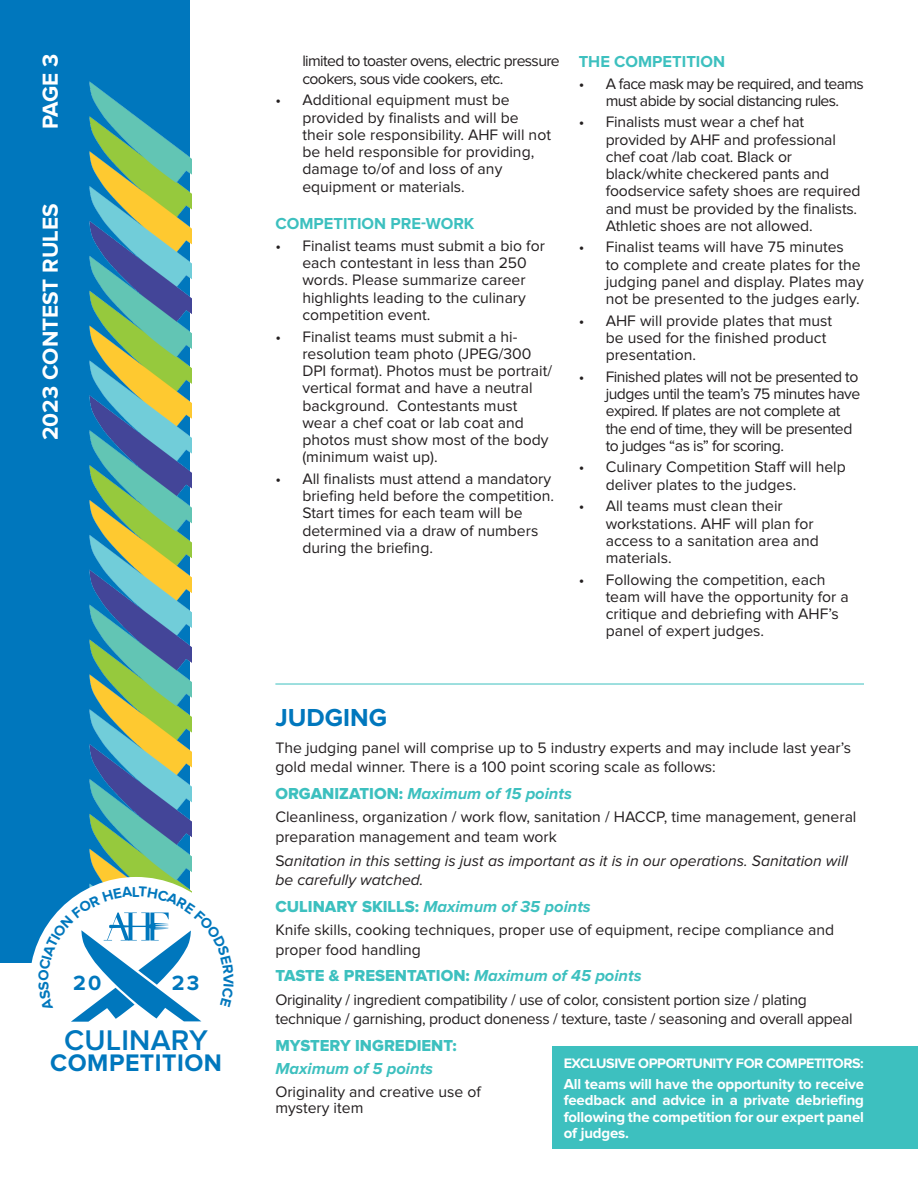
<style>
.page{position:relative;width:918px;height:1188px;background:#fff}
.page>*{position:absolute;margin:0;border:0;box-sizing:border-box;transform-origin:0 0}
.t1{font:600 29.4px "Proxima Nova";letter-spacing:.01em;color:#0077bd}
.t2{font:700 25.5px "Proxima Nova";color:#0077bd}
.t3{font:700 24.75px "Proxima Nova";letter-spacing:.02em;color:#0077bd}
.t4{font:700 22.5px "Proxima Nova";color:#fff}
.t5{font:700 21.3px "Proxima Nova";color:#0077bd}
.t6{font:italic 700 16.5px "Proxima Nova";color:#3dc0bf}
.t7{font:16.5px "Proxima Nova Extrabld";color:#3dc0bf}
.t8{font:700 16.5px "Proxima Nova";color:#3dc0bf}
.t9{font:15.75px/17.2px "Proxima Nova";color:#231f20}
.t10{font:15.75px/17.2px "Proxima Nova";letter-spacing:-.03em;color:#231f20}
.t11{font:15.75px/19.5px "Proxima Nova";letter-spacing:-.02em;color:#231f20}
.t12{font:15.75px/17.2px "Proxima Nova";letter-spacing:-.04em;color:#231f20}
.t13{font:italic 15.75px/19.5px "Proxima Nova";color:#231f20}
.t14{font:700 15px/16.5px "Proxima Nova";letter-spacing:-.01em;color:#fff;text-align:justify}
.t15{font:700 14.25px "Proxima Nova";letter-spacing:-.03em;color:#fff}
.s1{font-family:"Proxima Nova Extrabld";font-weight:400;font-style:normal}
.s2{font-style:normal}
.s3{font-family:"Proxima Nova";font-weight:700;font-style:italic}
</style>
<div class="page">
<div style="left:0;top:0;width:190px;height:963px;background:#0077bd"></div>
<img style="left:89px;top:81px;width:102px;height:806px">
<div style="left:29px;top:877px;width:214px;height:214px;background:#fff;border-radius:50%"></div>
<hr style="left:275px;top:684px;width:589px;height:1px;background:#3dc0bf">
<div style="left:553px;top:1046px;width:365px;height:102px;background:#3dc0bf"></div>
<svg style="left:38px;top:887px;width:164px;height:135px"></svg>
<h3 class="t4" style="left:37px;top:129px;width:77px;rotate:-90deg">PAGE 3</h3>
<h3 class="t4" style="left:37px;top:440px;width:238px;rotate:-90deg">2023 CONTEST RULES</h3>
<h3 class="t5" style="left:73px;top:971px;width:30px">20</h3>
<h3 class="t5" style="left:172px;top:971px;width:29px">23</h3>
<h1 class="t1" style="left:64px;top:1024px;width:145px">CULINARY</h1>
<h3 class="t3" style="left:50px;top:1049px;width:173px">COMPETITION</h3>
<p class="t12" style="left:302px;top:53px;width:259px">limited to toaster ovens, electric pressure cookers, sous vide cookers, etc.</p>
<p class="t9" style="left:302px;top:92px;width:250px;text-indent:-27px">• Additional equipment must be provided by finalists and will be their sole responsibility. AHF will not be held responsible for providing, damage to/of and loss of any equipment or materials.</p>
<p class="t8" style="left:275px;top:215px;width:201px">COMPETITION PRE-WORK</p>
<p class="t9" style="left:302px;top:237px;width:244px;text-indent:-27px">• Finalist teams must submit a bio for each contestant in less than 250 words. Please summarize career highlights leading to the culinary competition event.</p>
<p class="t9" style="left:302px;top:328px;width:251px;text-indent:-27px">• Finalist teams must submit a hi&shy;resolution team photo (JPEG/300<br>DPI format). Photos must be portrait/ vertical format and have a neutral background. Contestants must wear a chef coat or lab coat and photos must show most of the body (minimum waist up).</p>
<p class="t9" style="left:302px;top:470px;width:253px;text-indent:-27px">• All finalists must attend a mandatory briefing held before the competition.<br>Start times for each team will be determined via a draw of numbers during the briefing.</p>
<p class="t8" style="left:579px;top:52px;width:148px">THE COMPETITION</p>
<p class="t12" style="left:579px;top:75px;width:287px;text-align:center">• A face mask may be required, and teams must abide by social distancing rules.</p>
<p class="t9" style="left:606px;top:114px;width:256px;text-indent:-27px">• Finalists must wear a chef hat provided by AHF and professional chef coat /lab coat. Black or black/white checkered pants and foodservice safety shoes are required and must be provided by the finalists.<br>Athletic shoes are not allowed.</p>
<p class="t9" style="left:606px;top:239px;width:260px;text-indent:-27px">• Finalist teams will have 75 minutes<br>to complete and create plates for the judging panel and display. Plates may not be presented to the judges early.</p>
<p class="t9" style="left:606px;top:312px;width:228px;text-indent:-27px">• AHF will provide plates that must be used for the finished product presentation.</p>
<p class="t10" style="left:606px;top:368px;width:256px;text-indent:-27px">• Finished plates will not be presented to judges until the team’s 75 minutes have expired. If plates are not complete at the end of time, they will be presented to judges “as is” for scoring.</p>
<p class="t9" style="left:606px;top:459px;width:242px;text-indent:-27px">• Culinary Competition Staff will help deliver plates to the judges.</p>
<p class="t9" style="left:606px;top:498px;width:215px;text-indent:-27px">• All teams must clean their workstations. AHF will plan for access to a sanitation area and materials.</p>
<p class="t9" style="left:606px;top:571px;width:245px;text-indent:-27px">• Following the competition, each team will have the opportunity for a critique and debriefing with AHF’s panel of expert judges.</p>
<h2 class="t2" style="left:275px;top:703px;width:113px">JUDGING</h2>
<p class="t9" style="left:275px;top:738px;width:577px;line-height:19.5px">The judging panel will comprise up to 5 industry experts and may include last year’s gold medal winner. There is a 100 point scoring scale as follows:</p>
<p class="t6" style="left:275px;top:784px;width:298px"><span class="s1">ORGANIZATION:</span> Maximum of 15 points</p>
<p class="t9" style="left:275px;top:808px;width:583px;line-height:19.5px">Cleanliness, organization / work flow, sanitation / HACCP, time management, general preparation management and team work</p>
<p class="t13" style="left:275px;top:851px;width:574px"><span class="s2">S</span>anitation in this setting is just as important as it is in our operations. Sanitation will be carefully watched.</p>
<p class="t6" style="left:275px;top:897px;width:317px"><span class="s1">CULINARY SKILLS:</span> Maximum of 35 points</p>
<p class="t9" style="left:275px;top:921px;width:560px;line-height:19.5px">Knife skills, cooking techniques, proper use of equipment, recipe compliance and proper food handling</p>
<p class="t7" style="left:275px;top:966px;width:368px">TASTE &amp; PRESENTATION: <span class="s3">Maximum of 45 points</span></p>
<p class="t11" style="left:275px;top:990px;width:579px">Originality / ingredient compatibility / use of color, consistent portion size / plating technique / garnishing, product doneness / texture, taste / seasoning and overall appeal</p>
<p class="t7" style="left:275px;top:1036px;width:183px">MYSTERY INGREDIENT:</p>
<p class="t6" style="left:275px;top:1059px;width:159px">Maximum of 5 points</p>
<p class="t9" style="left:275px;top:1084px;width:207px;line-height:16.5px">Originality and creative use of mystery item</p>
<p class="t15" style="left:564px;top:1055px;width:302px">EXCLUSIVE OPPORTUNITY FOR COMPETITORS:</p>
<p class="t14" style="left:564px;top:1076px;width:302px">All teams will have the opportunity to receive feedback and advice in a private debriefing following the competition for our expert panel of judges.</p>
</div>
